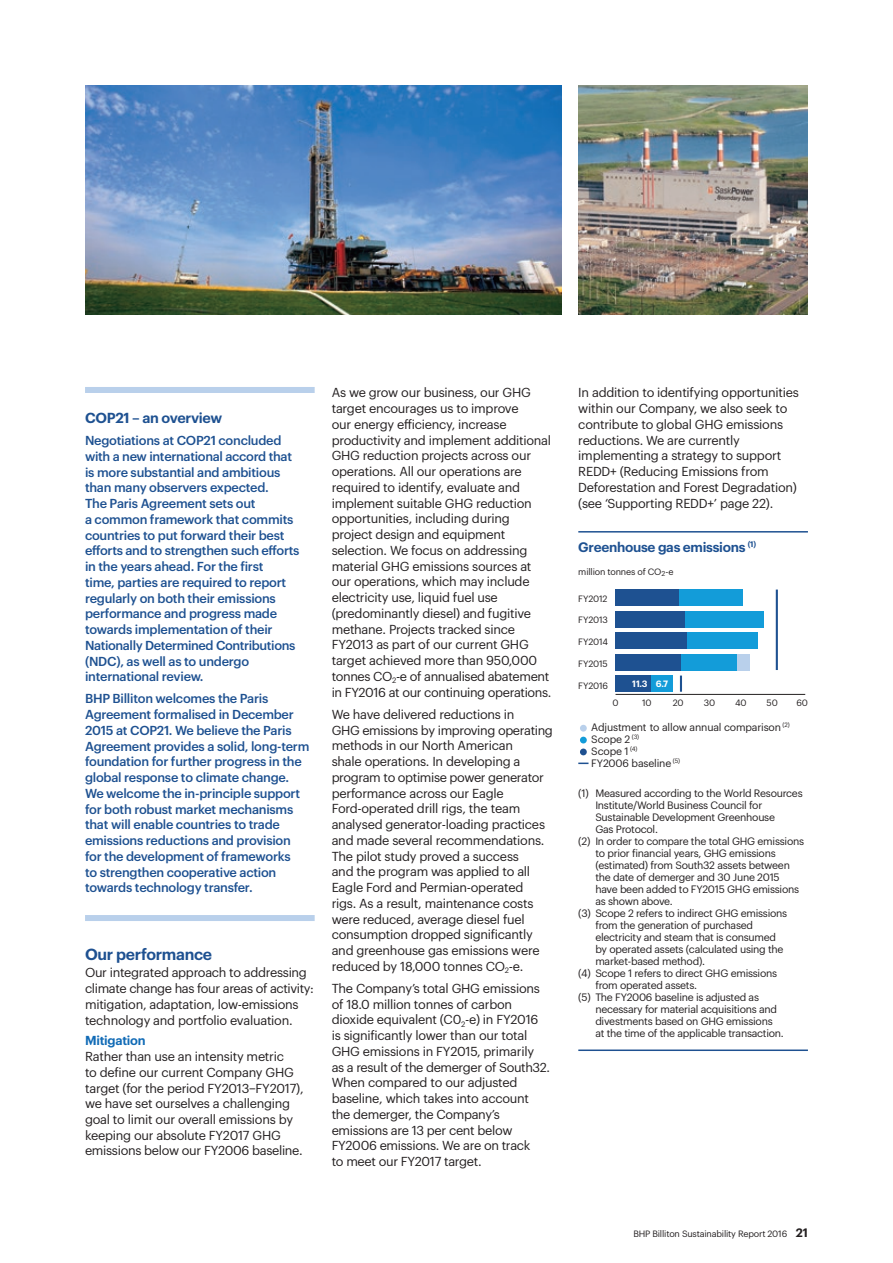
<style>
.page{position:relative;width:893px;height:1263px;background:#fff}
.page>*{position:absolute;margin:0;border:0;box-sizing:border-box;transform-origin:0 0}
.t1{font:600 15.75px "Graphik";letter-spacing:-.02em;color:#1e5191}
.t2{font:600 14.25px "Graphik";letter-spacing:-.02em;color:#1e5191}
.t3{font:600 13.5px "Graphik";letter-spacing:-.02em;color:#1e5191}
.t4{font:12.75px/15.8px "Graphik";letter-spacing:-.02em;color:#231f20}
.t5{font:500 12.75px/15.8px "Graphik";letter-spacing:-.02em;color:#1e5191}
.t6{font:600 12.75px "Graphik";letter-spacing:-.02em;color:#116bb6}
.t7{font:10.5px/12px "Graphik";letter-spacing:-.025em;color:#231f20}
.t8{font:9px "Graphik";letter-spacing:-.02em;color:#231f20}
.t9{font:600 9px "Graphik";color:#fff}
.s1{font-weight:600;font-size:12px}
</style>
<div class="page">
<div style="left:85px;top:387px;width:230px;height:6px;background:#b9d0eb"></div>
<div style="left:85px;top:915px;width:230px;height:6px;background:#b9d0eb"></div>
<img style="left:85px;top:85px;width:476px;height:230px">
<img style="left:578px;top:85px;width:230px;height:230px">
<hr style="left:776px;top:589px;width:2px;height:81px;background:#1e5191">
<hr style="left:578px;top:531px;width:230px;height:1px;background:#1e5191">
<hr style="left:615px;top:694px;width:190px;height:1px;background:#231f20">
<div style="left:737px;top:654px;width:13px;height:16px;background:#b9d0eb"></div>
<div style="left:679px;top:589px;width:64px;height:17px;background:#139cd9"></div>
<div style="left:685px;top:611px;width:78px;height:16px;background:#139cd9"></div>
<div style="left:687px;top:632px;width:71px;height:17px;background:#139cd9"></div>
<div style="left:681px;top:654px;width:56px;height:16px;background:#139cd9"></div>
<div style="left:651px;top:675px;width:21px;height:17px;background:#139cd9"></div>
<div style="left:615px;top:589px;width:64px;height:17px;background:#1e5191"></div>
<div style="left:615px;top:611px;width:70px;height:16px;background:#1e5191"></div>
<div style="left:615px;top:632px;width:72px;height:17px;background:#1e5191"></div>
<div style="left:615px;top:654px;width:66px;height:16px;background:#1e5191"></div>
<div style="left:615px;top:675px;width:36px;height:17px;background:#1e5191"></div>
<div style="left:580px;top:737px;width:7px;height:6px;background:#139cd9;border-radius:50%"></div>
<div style="left:580px;top:725px;width:7px;height:7px;background:#b9d0eb;border-radius:50%"></div>
<div style="left:580px;top:748px;width:7px;height:7px;background:#1e5191;border-radius:50%"></div>
<hr style="left:578px;top:1049px;width:230px;height:2px;background:#1e5191">
<svg style="left:680px;top:675px;width:2px;height:17px"></svg>
<svg style="left:578px;top:762px;width:10px;height:2px"></svg>
<p class="t2" style="left:85px;top:407px;width:139px">COP21 – an overview</p>
<p class="t5" style="left:85px;top:431px;width:216px">Negotiations at COP21 concluded with a new international accord that is more substantial and ambitious than many observers expected.<br>The Paris Agreement sets out<br>a common framework that commits countries to put forward their best efforts and to strengthen such efforts in the years ahead. For the first<br>time, parties are required to report regularly on both their emissions performance and progress made towards implementation of their<br>Nationally Determined Contributions (NDC), as well as to undergo international review.</p>
<p class="t5" style="left:85px;top:690px;width:226px">BHP Billiton welcomes the Paris Agreement formalised in December 2015 at COP21. We believe the Paris Agreement provides a solid, long-term foundation for further progress in the global response to climate change.<br>We welcome the in-principle support for both robust market mechanisms that will enable countries to trade emissions reductions and provision for the development of frameworks<br>to strengthen cooperative action towards technology transfer.</p>
<p class="t1" style="left:85px;top:942px;width:129px">Our performance</p>
<p class="t4" style="left:85px;top:964px;width:230px">Our integrated approach to addressing climate change has four areas of activity: mitigation, adaptation, low-emissions technology and portfolio evaluation.</p>
<p class="t6" style="left:85px;top:1031px;width:62px">Mitigation</p>
<p class="t4" style="left:85px;top:1047px;width:220px">Rather than use an intensity metric<br>to define our current Company GHG target (for the period FY2013–FY2017), we have set ourselves a challenging goal to limit our overall emissions by keeping our absolute FY2017 GHG emissions below our FY2006 baseline.</p>
<p class="t4" style="left:332px;top:384px;width:221px">As we grow our business, our GHG target encourages us to improve<br>our energy efficiency, increase productivity and implement additional GHG reduction projects across our operations. All our operations are required to identify, evaluate and implement suitable GHG reduction opportunities, including during project design and equipment selection. We focus on addressing material GHG emissions sources at our operations, which may include electricity use, liquid fuel use (predominantly diesel) and fugitive methane. Projects tracked since FY2013 as part of our current GHG target achieved more than 950,000 tonnes CO<sub>2</sub>-e of annualised abatement in FY2016 at our continuing operations.</p>
<p class="t4" style="left:332px;top:705px;width:223px">We have delivered reductions in<br>GHG emissions by improving operating methods in our North American<br>shale operations. In developing a program to optimise power generator performance across our Eagle Ford-operated drill rigs, the team analysed generator-loading practices and made several recommendations.<br>The pilot study proved a success<br>and the program was applied to all Eagle Ford and Permian-operated<br>rigs. As a result, maintenance costs were reduced, average diesel fuel consumption dropped significantly and greenhouse gas emissions were reduced by 18,000 tonnes CO<sub>2</sub>-e.</p>
<p class="t4" style="left:332px;top:979px;width:220px">The Company’s total GHG emissions of 18.0 million tonnes of carbon dioxide equivalent (C0<sub>2</sub>-e) in FY2016 is significantly lower than our total GHG emissions in FY2015, primarily<br>as a result of the demerger of South32.<br>When compared to our adjusted baseline, which takes into account the demerger, the Company’s emissions are 13 per cent below FY2006 emissions. We are on track<br>to meet our FY2017 target.</p>
<p class="t4" style="left:578px;top:384px;width:222px">In addition to identifying opportunities within our Company, we also seek to contribute to global GHG emissions reductions. We are currently implementing a strategy to support REDD+ (Reducing Emissions from Deforestation and Forest Degradation) (see ‘Supporting REDD+’ page 22).</p>
<p class="t3" style="left:578px;top:537px;width:179px">Greenhouse gas emissions <sup>(1)</sup></p>
<p class="t8" style="left:578px;top:565px;width:97px">million tonnes of CO<sub>2</sub>-e</p>
<p class="t8" style="left:578px;top:592px;width:31px">FY2012</p>
<p class="t8" style="left:578px;top:613px;width:31px">FY2013</p>
<p class="t8" style="left:578px;top:635px;width:31px">FY2014</p>
<p class="t8" style="left:578px;top:657px;width:31px">FY2015</p>
<p class="t8" style="left:578px;top:678px;width:31px">FY2016</p>
<p class="t7" style="left:591px;top:720px;width:200px">Adjustment to allow annual comparison <sup>(2)<br></sup>Scope 2 <sup>(3)<br></sup>Scope 1 <sup>(4)<br></sup>FY2006 baseline <sup>(5)</sup></p>
<p class="t7" style="left:578px;top:787px;width:226px">(1) Measured according to the World Resources</p>
<p class="t7" style="left:595px;top:799px;width:168px">Institute/World Business Council for</p>
<p class="t7" style="left:595px;top:811px;width:181px">Sustainable Development Greenhouse</p>
<p class="t7" style="left:595px;top:823px;width:64px">Gas Protocol.</p>
<p class="t7" style="left:578px;top:835px;width:227px">(2) In order to compare the total GHG emissions</p>
<p class="t7" style="left:595px;top:847px;width:182px">to prior financial years, GHG emissions</p>
<p class="t7" style="left:595px;top:859px;width:196px">(estimated) from South32 assets between</p>
<p class="t7" style="left:595px;top:871px;width:186px">the date of demerger and 30 June 2015</p>
<p class="t7" style="left:595px;top:883px;width:205px">have been added to FY2015 GHG emissions</p>
<p class="t7" style="left:595px;top:895px;width:79px">as shown above.</p>
<p class="t7" style="left:578px;top:907px;width:210px">(3) Scope 2 refers to indirect GHG emissions</p>
<p class="t7" style="left:595px;top:919px;width:159px">from the generation of purchased</p>
<p class="t7" style="left:595px;top:931px;width:182px">electricity and steam that is consumed</p>
<p class="t7" style="left:595px;top:943px;width:190px">by operated assets (calculated using the</p>
<p class="t7" style="left:595px;top:955px;width:111px">market-based method).</p>
<p class="t7" style="left:578px;top:967px;width:200px">(4) Scope 1 refers to direct GHG emissions</p>
<p class="t7" style="left:595px;top:979px;width:103px">from operated assets.</p>
<p class="t7" style="left:578px;top:991px;width:182px">(5) The FY2006 baseline is adjusted as</p>
<p class="t7" style="left:595px;top:1003px;width:183px">necessary for material acquisitions and</p>
<p class="t7" style="left:595px;top:1015px;width:179px">divestments based on GHG emissions</p>
<p class="t7" style="left:595px;top:1027px;width:190px">at the time of the applicable transaction.</p>
<p class="t9" style="left:632px;top:677px;width:38px">11.3 6.7</p>
<p class="t8" style="left:612px;top:696px;width:8px">0</p>
<p class="t8" style="left:642px;top:696px;width:11px">10</p>
<p class="t8" style="left:673px;top:696px;width:12px">20</p>
<p class="t8" style="left:704px;top:696px;width:13px">30</p>
<p class="t8" style="left:735px;top:696px;width:13px">40</p>
<p class="t8" style="left:767px;top:696px;width:13px">50</p>
<p class="t8" style="left:796px;top:696px;width:13px">60</p>
<p class="t8" style="left:633px;top:1227px;width:176px">BHP Billiton Sustainability Report 2016 <span class="s1">21</span></p>
</div>
